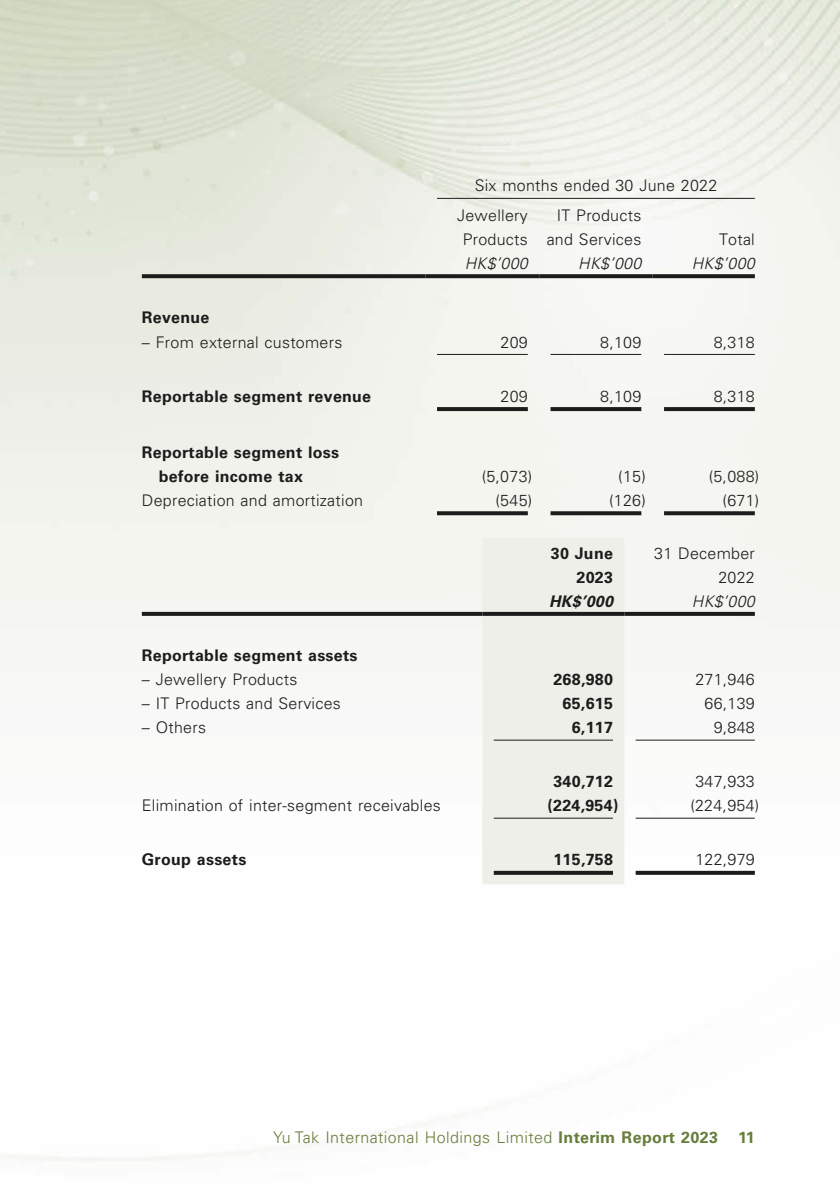
<style>
.page{position:relative;width:840px;height:1191px;background:#fff}
.page>*{position:absolute;margin:0;border:0;box-sizing:border-box;transform-origin:0 0}
.t1{font:300 16px/24px "Univers LT Std";letter-spacing:.015em;color:#1c1c1b;text-align:right}
.t2{font:700 16px/24px "Univers LT Std";letter-spacing:.015em;color:#1c1c1b}
.t3{font:300 16px "Univers LT Std";letter-spacing:.025em;color:#667d3b}
.t4{font:italic 300 16px "Univers LT Std";letter-spacing:.015em;color:#1c1c1b}
.t5{font:italic 700 16px "Univers LT Std";color:#1c1c1b}
.s1{font-weight:700}
</style>
<div class="page">
<img style="left:0;top:0;width:839px;height:1162px">
<hr style="left:437px;top:198px;width:317px;height:1px;background:#1c1c1b">
<svg style="left:142px;top:274px;width:283px;height:4px"></svg>
<svg style="left:425px;top:274px;width:114px;height:4px"></svg>
<svg style="left:539px;top:274px;width:113px;height:4px"></svg>
<svg style="left:652px;top:274px;width:102px;height:4px"></svg>
<hr style="left:437px;top:354px;width:90px;height:1px;background:#1c1c1b">
<hr style="left:550px;top:354px;width:91px;height:1px;background:#1c1c1b">
<hr style="left:663px;top:354px;width:91px;height:1px;background:#1c1c1b">
<svg style="left:437px;top:407px;width:90px;height:4px"></svg>
<svg style="left:550px;top:407px;width:91px;height:4px"></svg>
<svg style="left:663px;top:407px;width:91px;height:4px"></svg>
<svg style="left:437px;top:511px;width:90px;height:4px"></svg>
<svg style="left:550px;top:511px;width:91px;height:4px"></svg>
<svg style="left:663px;top:511px;width:91px;height:4px"></svg>
<div style="left:482px;top:538px;width:142px;height:346px;background:#edefe8"></div>
<svg style="left:142px;top:612px;width:340px;height:4px"></svg>
<svg style="left:482px;top:612px;width:142px;height:4px"></svg>
<svg style="left:624px;top:612px;width:130px;height:4px"></svg>
<hr style="left:493px;top:739px;width:119px;height:1px;background:#1c1c1b">
<hr style="left:635px;top:739px;width:119px;height:1px;background:#1c1c1b">
<hr style="left:493px;top:817px;width:119px;height:1px;background:#1c1c1b">
<hr style="left:635px;top:817px;width:119px;height:1px;background:#1c1c1b">
<svg style="left:493px;top:871px;width:119px;height:4px"></svg>
<svg style="left:635px;top:871px;width:119px;height:4px"></svg>
<p class="t1" style="left:457px;top:171px;width:261px;line-height:30px;text-align:left;text-indent:17px">Six months ended 30 June 2022<br>Jewellery</p>
<p class="t1" style="left:462px;top:228px;width:67px">Products</p>
<p class="t1" style="left:546px;top:204px;width:96px">IT Products and Services</p>
<p class="t1" style="left:718px;top:228px;width:37px">Total</p>
<p class="t4" style="left:464px;top:254px;width:64px">HK$’000</p>
<p class="t4" style="left:578px;top:254px;width:64px">HK$’000</p>
<p class="t4" style="left:691px;top:254px;width:64px">HK$’000</p>
<p class="t2" style="left:142px;top:306px;width:69px">Revenue</p>
<p class="t1" style="left:142px;top:330px;width:202px">– From external customers</p>
<p class="t1" style="left:500px;top:330px;width:29px">209</p>
<p class="t1" style="left:600px;top:330px;width:43px">8,109</p>
<p class="t1" style="left:713px;top:330px;width:43px">8,318</p>
<p class="t2" style="left:142px;top:384px;width:231px">Reportable segment revenue</p>
<p class="t1" style="left:500px;top:384px;width:29px">209</p>
<p class="t1" style="left:600px;top:384px;width:43px">8,109</p>
<p class="t1" style="left:713px;top:384px;width:43px">8,318</p>
<p class="t2" style="left:159px;top:440px;width:182px;text-indent:-17px">Reportable segment loss before income tax</p>
<p class="t1" style="left:481px;top:464px;width:52px">(5,073)</p>
<p class="t1" style="left:618px;top:464px;width:29px">(15)</p>
<p class="t1" style="left:708px;top:464px;width:52px">(5,088)</p>
<p class="t1" style="left:142px;top:488px;width:222px">Depreciation and amortization</p>
<p class="t1" style="left:495px;top:488px;width:38px">(545)</p>
<p class="t1" style="left:608px;top:488px;width:38px">(126)</p>
<p class="t1" style="left:722px;top:488px;width:38px">(671)</p>
<p class="t2" style="left:550px;top:541px;width:64px;text-align:right">30 June<br>2023</p>
<p class="t1" style="left:654px;top:541px;width:102px">31 December<br>2022</p>
<p class="t5" style="left:548px;top:592px;width:65px">HK$’000</p>
<p class="t4" style="left:691px;top:592px;width:64px">HK$’000</p>
<p class="t2" style="left:142px;top:643px;width:217px">Reportable segment assets</p>
<p class="t1" style="left:142px;top:667px;width:157px">– Jewellery Products</p>
<p class="t2" style="left:553px;top:667px;width:61px">268,980</p>
<p class="t1" style="left:695px;top:667px;width:61px">271,946</p>
<p class="t1" style="left:142px;top:691px;width:200px">– IT Products and Services</p>
<p class="t2" style="left:562px;top:691px;width:52px">65,615</p>
<p class="t1" style="left:704px;top:691px;width:52px">66,139</p>
<p class="t1" style="left:142px;top:715px;width:66px">– Others</p>
<p class="t2" style="left:571px;top:715px;width:43px">6,117</p>
<p class="t1" style="left:713px;top:715px;width:43px">9,848</p>
<p class="t2" style="left:553px;top:769px;width:61px">340,712</p>
<p class="t1" style="left:695px;top:769px;width:61px">347,933</p>
<p class="t1" style="left:142px;top:793px;width:300px">Elimination of inter-segment receivables</p>
<p class="t2" style="left:547px;top:793px;width:72px">(224,954)</p>
<p class="t1" style="left:690px;top:793px;width:70px">(224,954)</p>
<p class="t2" style="left:142px;top:847px;width:106px">Group assets</p>
<p class="t2" style="left:553px;top:847px;width:61px">115,758</p>
<p class="t1" style="left:695px;top:847px;width:61px">122,979</p>
<p class="t3" style="left:273px;top:1127px;width:483px">Yu Tak International Holdings Limited <span class="s1">Interim Report 2023 11</span></p>
</div>
